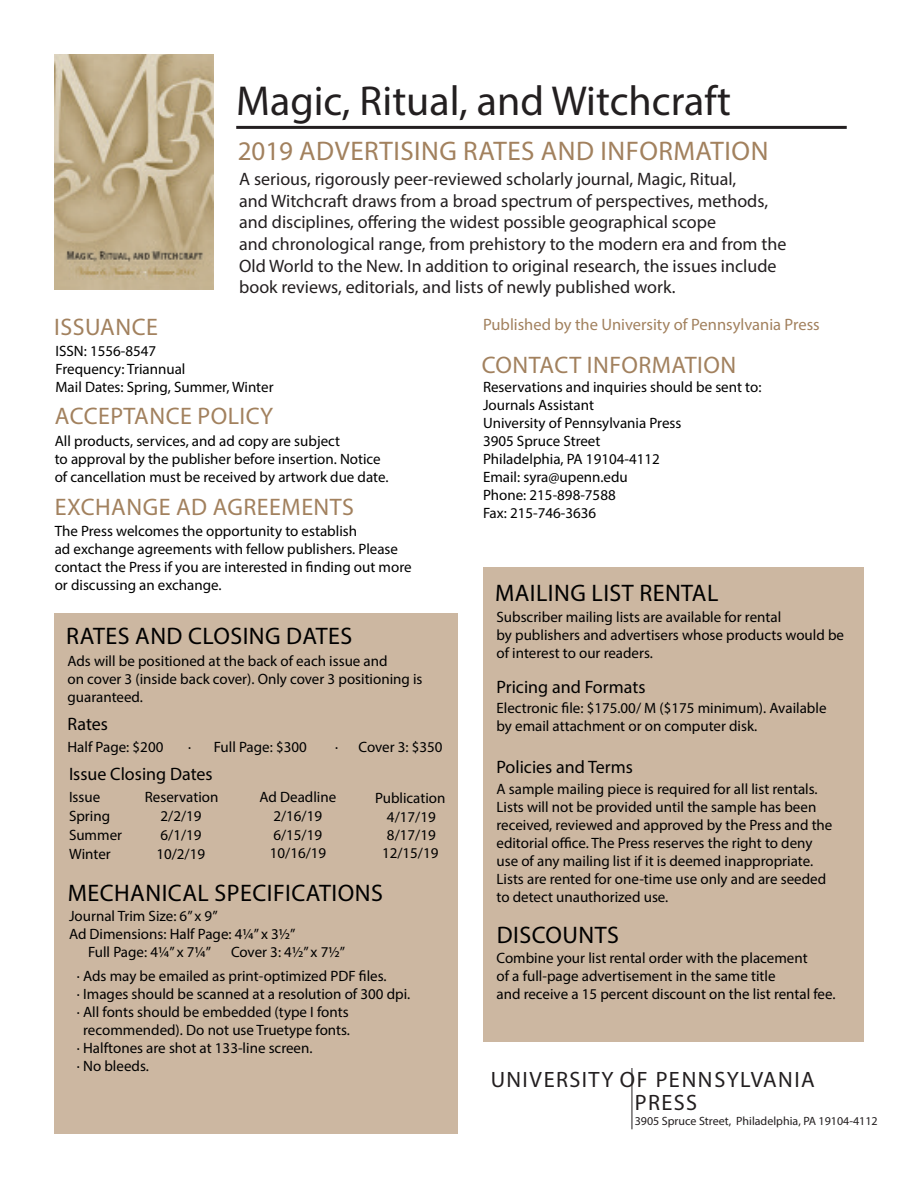
<style>
.page{position:relative;width:918px;height:1188px;background:#fff}
.page>*{position:absolute;margin:0;border:0;box-sizing:border-box;transform-origin:0 0}
.t1{font:42px "Myriad Pro";color:#231f20}
.t2{font:27px "Myriad Pro";letter-spacing:.02em;color:#a2815e}
.t3{font:24px "Myriad Pro";letter-spacing:.02em;color:#000}
.t4{font:24px "Myriad Pro";letter-spacing:.02em;color:#a2815e}
.t5{font:22.35px "Myriad Pro";letter-spacing:.06em;color:#231f20}
.t6{font:18px/21.6px "Myriad Pro";color:#231f20}
.t7{font:18px "Myriad Pro";color:#000}
.t8{font:16.5px "Myriad Pro";color:#a2815e}
.t9{font:15px/18px "Myriad Pro";color:#000}
.t10{font:12px "Myriad Pro";color:#231f20}
</style>
<div class="page">
<hr style="left:236px;top:126px;width:611px;height:3px;background:#231f20">
<img style="left:54px;top:54px;width:160px;height:235px">
<div style="left:55px;top:614px;width:403px;height:520px;background:#ccb7a1"></div>
<div style="left:483px;top:567px;width:381px;height:474px;background:#ccb7a1"></div>
<hr style="left:632px;top:1068px;width:1px;height:61px;background:#231f20">
<p class="t1" style="left:236px;top:75px;width:496px">Magic, Ritual, and Witchcraft</p>
<p class="t2" style="left:238px;top:134px;width:532px">2019 ADVERTISING RATES AND INFORMATION</p>
<p class="t6" style="left:239px;top:168px;width:499px">A serious, rigorously peer-reviewed scholarly journal, Magic, Ritual,</p>
<p class="t6" style="left:239px;top:190px;width:530px">and Witchcraft draws from a broad spectrum of perspectives, methods,</p>
<p class="t6" style="left:239px;top:211px;width:478px">and disciplines, offering the widest possible geographical scope</p>
<p class="t6" style="left:239px;top:233px;width:549px">and chronological range, from prehistory to the modern era and from the<br>Old World to the New. In addition to original research, the issues include book reviews, editorials, and lists of newly published work.</p>
<p class="t4" style="left:54px;top:312px;width:105px">ISSUANCE</p>
<p class="t9" style="left:56px;top:342px;width:102px">ISSN: 1556-8547</p>
<p class="t9" style="left:56px;top:360px;width:131px">Frequency: Triannual</p>
<p class="t9" style="left:56px;top:378px;width:220px">Mail Dates: Spring, Summer, Winter</p>
<p class="t4" style="left:55px;top:402px;width:220px">ACCEPTANCE POLICY</p>
<p class="t9" style="left:55px;top:431px;width:287px">All products, services, and ad copy are subject</p>
<p class="t9" style="left:55px;top:449px;width:328px">to approval by the publisher before insertion. Notice</p>
<p class="t9" style="left:55px;top:467px;width:335px">of cancellation must be received by artwork due date.</p>
<p class="t4" style="left:55px;top:492px;width:301px">EXCHANGE AD AGREEMENTS</p>
<p class="t9" style="left:55px;top:522px;width:304px">The Press welcomes the opportunity to establish</p>
<p class="t9" style="left:55px;top:540px;width:358px">ad exchange agreements with fellow publishers. Please contact the Press if you are interested in finding out more</p>
<p class="t9" style="left:55px;top:576px;width:168px">or discussing an exchange.</p>
<p class="t3" style="left:66px;top:622px;width:288px">RATES AND CLOSING DATES</p>
<p class="t9" style="left:68px;top:651px;width:322px">Ads will be positioned at the back of each issue and</p>
<p class="t9" style="left:68px;top:669px;width:357px">on cover 3 (inside back cover). Only cover 3 positioning is guaranteed.</p>
<p class="t7" style="left:68px;top:713px;width:42px">Rates</p>
<p class="t9" style="left:68px;top:737px;width:97px">Half Page: $200</p>
<p class="t9" style="left:188px;top:737px;width:5px">∙</p>
<p class="t9" style="left:214px;top:737px;width:95px">Full Page: $300</p>
<p class="t9" style="left:335px;top:737px;width:5px">∙</p>
<p class="t9" style="left:359px;top:737px;width:86px">Cover 3: $350</p>
<p class="t7" style="left:69px;top:763px;width:145px">Issue Closing Dates</p>
<p class="t9" style="left:69px;top:788px;width:33px">Issue</p>
<p class="t9" style="left:145px;top:788px;width:75px">Reservation</p>
<p class="t9" style="left:260px;top:788px;width:78px">Ad Deadline</p>
<p class="t9" style="left:375px;top:788px;width:72px">Publication</p>
<p class="t9" style="left:69px;top:807px;width:43px">Spring</p>
<p class="t9" style="left:69px;top:825px;width:55px">Summer</p>
<p class="t9" style="left:161px;top:807px;width:43px">2/2/19</p>
<p class="t9" style="left:161px;top:826px;width:43px">6/1/19</p>
<p class="t9" style="left:273px;top:807px;width:50px">2/16/19</p>
<p class="t9" style="left:273px;top:826px;width:50px">6/15/19</p>
<p class="t9" style="left:387px;top:808px;width:50px">4/17/19</p>
<p class="t9" style="left:387px;top:826px;width:50px">8/17/19</p>
<p class="t9" style="left:69px;top:844px;width:43px">Winter</p>
<p class="t9" style="left:156px;top:844px;width:50px">10/2/19</p>
<p class="t9" style="left:270px;top:844px;width:58px">10/16/19</p>
<p class="t9" style="left:382px;top:844px;width:58px">12/15/19</p>
<p class="t3" style="left:68px;top:878px;width:317px">MECHANICAL SPECIFICATIONS</p>
<p class="t9" style="left:69px;top:906px;width:150px">Journal Trim Size: 6” x 9”</p>
<p class="t9" style="left:69px;top:924px;width:228px">Ad Dimensions: Half Page: 4¼” x 3½”</p>
<p class="t9" style="left:88px;top:942px;width:125px">Full Page: 4¼” x 7¼”</p>
<p class="t9" style="left:231px;top:942px;width:116px">Cover 3: 4½” x 7½”</p>
<p class="t9" style="left:77px;top:967px;width:311px">∙ Ads may be emailed as print-optimized PDF files.</p>
<p class="t9" style="left:77px;top:985px;width:335px">∙ Images should be scanned at a resolution of 300 dpi.</p>
<p class="t9" style="left:77px;top:1003px;width:273px">∙ All fonts should be embedded (type I fonts</p>
<p class="t9" style="left:83px;top:1021px;width:268px">recommended). Do not use Truetype fonts.</p>
<p class="t9" style="left:77px;top:1039px;width:237px">∙ Halftones are shot at 133-line screen.</p>
<p class="t9" style="left:77px;top:1057px;width:74px">∙ No bleeds.</p>
<p class="t8" style="left:483px;top:314px;width:338px">Published by the University of Pennsylvania Press</p>
<p class="t4" style="left:482px;top:350px;width:256px">CONTACT INFORMATION</p>
<p class="t9" style="left:483px;top:378px;width:280px">Reservations and inquiries should be sent to:</p>
<p class="t9" style="left:483px;top:396px;width:113px">Journals Assistant</p>
<p class="t9" style="left:483px;top:414px;width:200px">University of Pennsylvania Press</p>
<p class="t9" style="left:483px;top:432px;width:119px">3905 Spruce Street</p>
<p class="t9" style="left:483px;top:450px;width:178px">Philadelphia, PA 19104-4112</p>
<p class="t9" style="left:483px;top:468px;width:146px">Email: syra@upenn.edu</p>
<p class="t9" style="left:483px;top:486px;width:134px">Phone: 215-898-7588</p>
<p class="t9" style="left:483px;top:504px;width:115px">Fax: 215-746-3636</p>
<p class="t3" style="left:495px;top:578px;width:225px">MAILING LIST RENTAL</p>
<p class="t9" style="left:496px;top:608px;width:286px">Subscriber mailing lists are available for rental</p>
<p class="t9" style="left:496px;top:626px;width:349px">by publishers and advertisers whose products would be</p>
<p class="t9" style="left:496px;top:644px;width:158px">of interest to our readers.</p>
<p class="t7" style="left:496px;top:676px;width:150px">Pricing and Formats</p>
<p class="t9" style="left:496px;top:699px;width:332px">Electronic file: $175.00/ M ($175 minimum). Available by email attachment or on computer disk.</p>
<p class="t7" style="left:496px;top:756px;width:138px">Policies and Terms</p>
<p class="t9" style="left:496px;top:779px;width:337px">A sample mailing piece is required for all list rentals.<br>Lists will not be provided until the sample has been received, reviewed and approved by the Press and the editorial office. The Press reserves the right to deny use of any mailing list if it is deemed inappropriate.<br>Lists are rented for one-time use only and are seeded to detect unauthorized use.</p>
<p class="t3" style="left:497px;top:921px;width:124px">DISCOUNTS</p>
<p class="t9" style="left:496px;top:948px;width:313px">Combine your list rental order with the placement</p>
<p class="t9" style="left:496px;top:966px;width:281px">of a full-page advertisement in the same title</p>
<p class="t9" style="left:496px;top:984px;width:341px">and receive a 15 percent discount on the list rental fee.</p>
<p class="t5" style="left:491px;top:1066px;width:326px">UNIVERSITY OF PENNSYLVANIA</p>
<p class="t5" style="left:635px;top:1089px;width:64px">PRESS</p>
<p class="t10" style="left:635px;top:1114px;width:244px">3905 Spruce Street, Philadelphia, PA 19104-4112</p>
</div>
